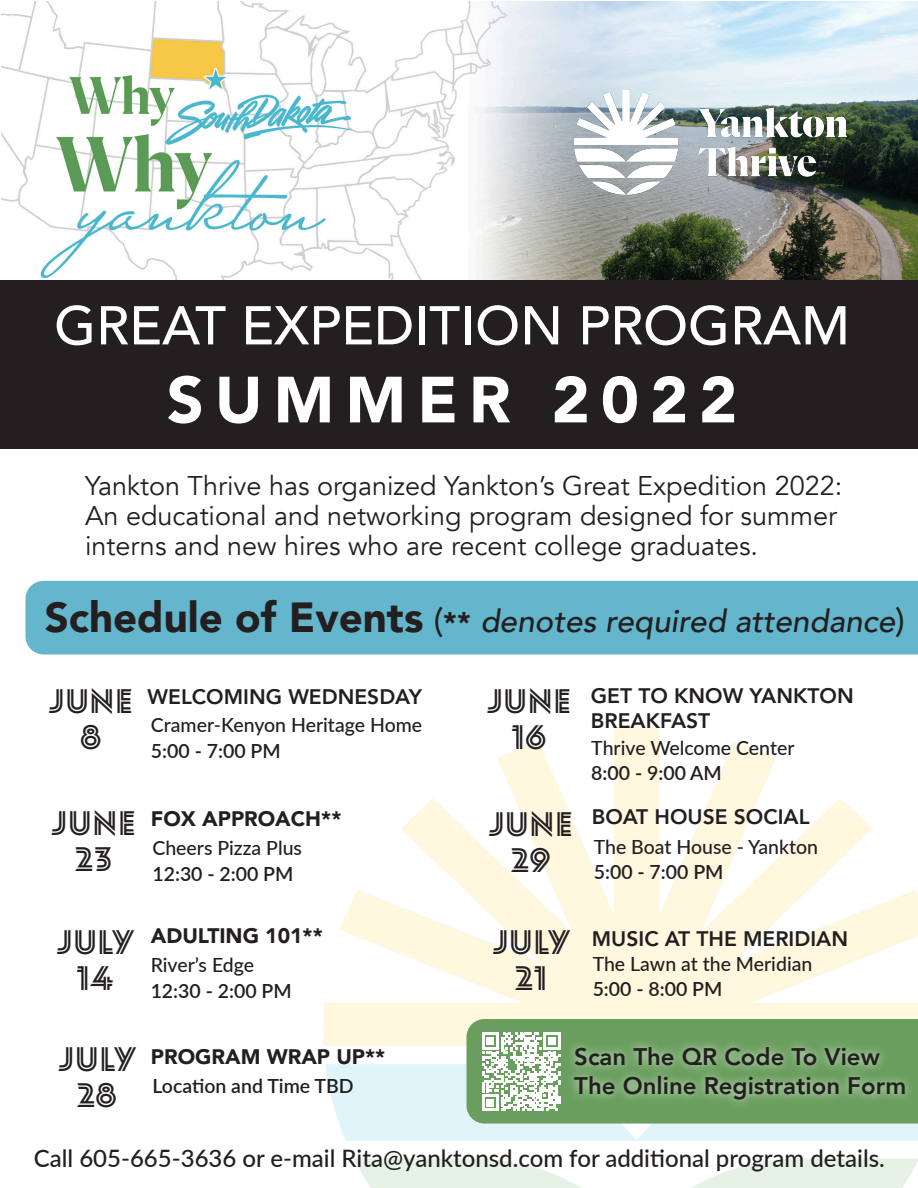
<style>
.page{position:relative;width:918px;height:1188px;background:#fff}
.page>*{position:absolute;margin:0;border:0;box-sizing:border-box;transform-origin:0 0}
.t1{font:900 64.5px "Avenir";letter-spacing:.17em;color:#fff}
.t2{font:500 54px "Avenir";color:#fff}
.t3{font:700 39px "Oskar Inline One";color:#231f20}
.t4{font:italic 500 31.5px "Avenir";color:#231f20}
.t5{font:27px "Avenir";color:#231f20}
.t6{font:500 24px "Lato";color:#231f20}
.t7{font:800 24px "Avenir";color:#231f20}
.t8{font:800 21px "Avenir";color:#231f20}
.t9{font:900 21px "Avenir";color:#231f20}
.t10{font:500 19.5px "Lato";color:#231f20}
.t11{font:600 19.5px "Lato";color:#231f20}
.s1{font-weight:900;font-style:normal;font-size:42px}
.s2{font-style:normal;font-size:34.5px}
.s3{font-weight:900;font-style:normal;font-size:28.5px}
</style>
<div class="page">
<img style="left:323px;top:727px;width:595px;height:461px">
<img style="left:1px;top:1px;width:917px;height:279px">
<div style="left:0;top:280px;width:918px;height:169px;background:#231f20"></div>
<div style="left:26px;top:581px;width:892px;height:73px;background:#63b6cc"></div>
<div style="left:466px;top:1019px;width:452px;height:105px;background:#6a9e5e"></div>
<img style="left:573px;top:89px;width:275px;height:107px">
<div style="left:566px;top:1039px;width:348px;height:70px;background:#fff;opacity:.75"></div>
<svg style="left:482px;top:1033px;width:78px;height:78px"></svg>
<p class="t2" style="left:54px;top:279px;width:797px">GREAT EXPEDITION PROGRAM</p>
<p class="t1" style="left:167px;top:345px;width:572px">SUMMER 2022</p>
<p class="t5" style="left:85px;top:469px;width:759px">Yankton Thrive has organized Yankton’s Great Expedition 2022:</p>
<p class="t5" style="left:85px;top:499px;width:753px">An educational and networking program designed for summer</p>
<p class="t5" style="left:85px;top:529px;width:674px">interns and new hires who are recent college graduates.</p>
<p class="t4" style="left:45px;top:602px;width:862px"><span class="s1">Schedule of Events</span> <span class="s2">(</span><span class="s3">**</span> denotes required attendance<span class="s2">)</span></p>
<p class="t3" style="left:49px;top:679px;width:86px">JUNE</p>
<p class="t3" style="left:80px;top:715px;width:23px">8</p>
<p class="t3" style="left:52px;top:800px;width:86px">JUNE</p>
<p class="t3" style="left:75px;top:836px;width:39px">23</p>
<p class="t8" style="left:148px;top:680px;width:276px">WELCOMING WEDNESDAY</p>
<p class="t8" style="left:591px;top:679px;width:264px">GET TO KNOW YANKTON</p>
<p class="t8" style="left:591px;top:705px;width:121px">BREAKFAST</p>
<p class="t3" style="left:487px;top:679px;width:86px">JUNE</p>
<p class="t3" style="left:512px;top:715px;width:37px">16</p>
<p class="t10" style="left:151px;top:711px;width:273px">Cramer-Kenyon Heritage Home</p>
<p class="t11" style="left:151px;top:736px;width:131px">5:00 - 7:00 PM</p>
<p class="t10" style="left:591px;top:734px;width:205px">Thrive Welcome Center</p>
<p class="t11" style="left:591px;top:759px;width:132px">8:00 - 9:00 AM</p>
<p class="t9" style="left:151px;top:801px;width:192px">FOX APPROACH**</p>
<p class="t8" style="left:592px;top:801px;width:219px">BOAT HOUSE SOCIAL</p>
<p class="t3" style="left:489px;top:801px;width:86px">JUNE</p>
<p class="t3" style="left:511px;top:837px;width:41px">29</p>
<p class="t10" style="left:594px;top:832px;width:226px">The Boat House - Yankton</p>
<p class="t11" style="left:594px;top:858px;width:131px">5:00 - 7:00 PM</p>
<p class="t10" style="left:152px;top:834px;width:151px">Cheers Pizza Plus</p>
<p class="t11" style="left:152px;top:859px;width:143px">12:30 - 2:00 PM</p>
<p class="t3" style="left:57px;top:919px;width:79px">JULY</p>
<p class="t3" style="left:77px;top:955px;width:39px">14</p>
<p class="t9" style="left:151px;top:918px;width:173px">ADULTING 101**</p>
<p class="t8" style="left:592px;top:923px;width:258px">MUSIC AT THE MERIDIAN</p>
<p class="t3" style="left:493px;top:919px;width:79px">JULY</p>
<p class="t3" style="left:515px;top:955px;width:34px">21</p>
<p class="t10" style="left:593px;top:950px;width:221px">The Lawn at the Meridian</p>
<p class="t11" style="left:593px;top:975px;width:131px">5:00 - 8:00 PM</p>
<p class="t10" style="left:151px;top:951px;width:105px">River’s Edge</p>
<p class="t11" style="left:151px;top:977px;width:143px">12:30 - 2:00 PM</p>
<p class="t3" style="left:59px;top:1037px;width:79px">JULY</p>
<p class="t3" style="left:77px;top:1073px;width:42px">28</p>
<p class="t9" style="left:151px;top:1039px;width:236px">PROGRAM WRAP UP**</p>
<p class="t11" style="left:152px;top:1072px;width:203px">Location and Time TBD</p>
<p class="t7" style="left:574px;top:1038px;width:307px">Scan The QR Code To View</p>
<p class="t7" style="left:574px;top:1067px;width:334px">The Online Registration Form</p>
<p class="t6" style="left:34px;top:1141px;width:852px">Call 605-665-3636 or e-mail Rita@yanktonsd.com for additional program details.</p>
</div>
